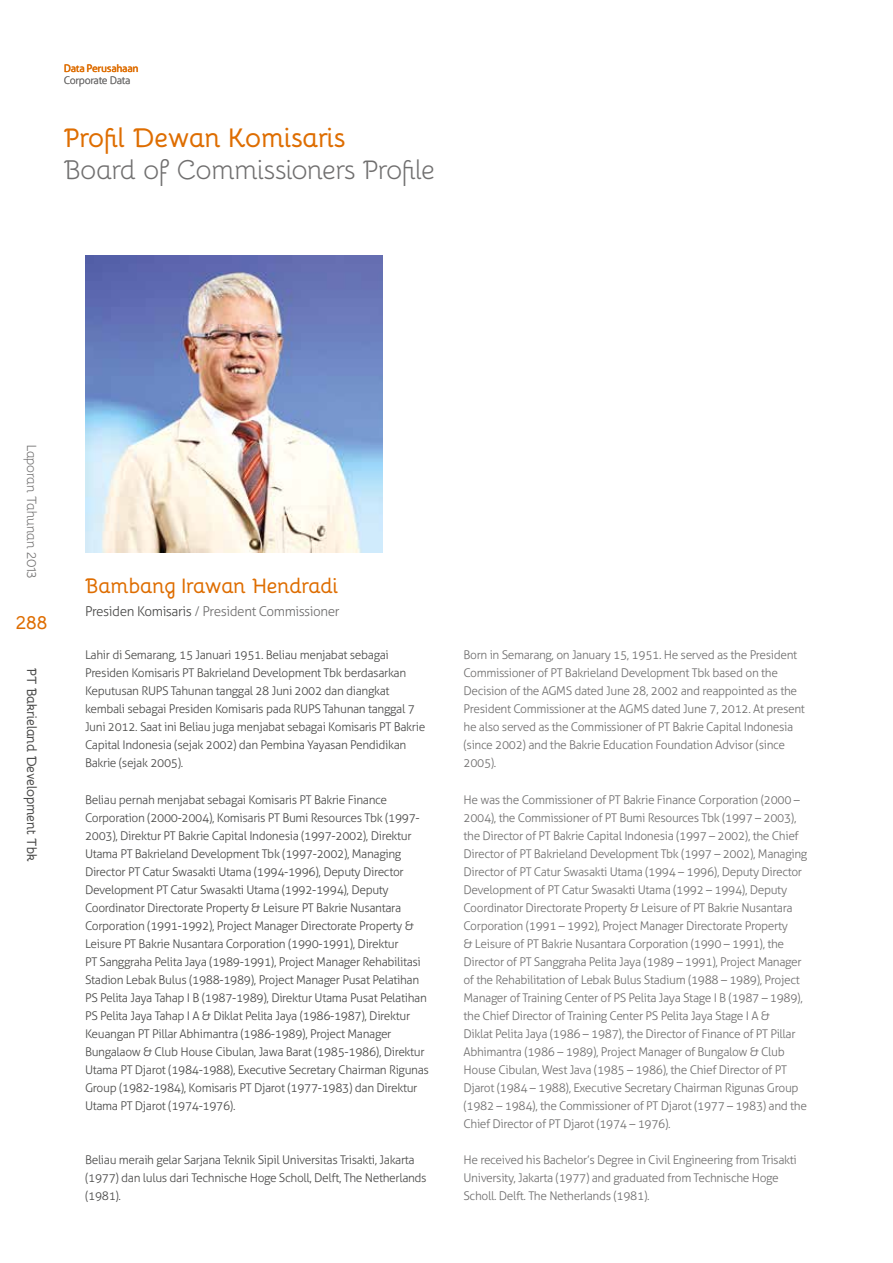
<style>
.page{position:relative;width:893px;height:1263px;background:#fff}
.page>*{position:absolute;margin:0;border:0;box-sizing:border-box;transform-origin:0 0}
.t1{font:27px "Bellota";letter-spacing:-.03em;color:#706f6f}
.t2{font:700 27px "Bellota";letter-spacing:-.04em;color:#de6d01}
.t3{font:700 21px "Bellota";letter-spacing:-.045em;color:#de6d01}
.t4{font:700 19.5px "Bellota";color:#de6d01}
.t5{font:300 13.5px "Aller";letter-spacing:-.03em;color:#706f6f}
.t6{font:700 13.5px "Bellota";letter-spacing:-.04em;color:#4a4a49}
.t7{font:13.5px "Bellota";letter-spacing:-.055em;color:#706f6f}
.t8{font:300 12px/18px "Aller";letter-spacing:-.03em;color:#706f6f}
.t9{font:300 12px/18px "Aller";letter-spacing:-.03em;color:#4a4a49}
.t10{font:10.5px "Aller";letter-spacing:-.03em;color:#de6d01}
.t11{font:300 10.5px "Aller";letter-spacing:-.03em;color:#706f6f}
.s1{color:#4a4a49}
</style>
<div class="page">
<img style="left:85px;top:255px;width:298px;height:298px">
<p class="t10" style="left:64px;top:61px;width:76px">Data Perusahaan</p>
<p class="t11" style="left:64px;top:74px;width:68px">Corporate Data</p>
<h1 class="t2" style="left:64px;top:116px;width:284px">Profil Dewan Komisaris</h1>
<h1 class="t1" style="left:64px;top:149px;width:373px">Board of Commissioners Profile</h1>
<p class="t7" style="left:42px;top:445px;width:136px;rotate:90deg">Laporan Tahunan 2013</p>
<h3 class="t4" style="left:16px;top:606px;width:33px">288</h3>
<p class="t6" style="left:43px;top:668px;width:195px;rotate:90deg">PT Bakrieland Development Tbk</p>
<h2 class="t3" style="left:85px;top:569px;width:255px">Bambang Irawan Hendradi</h2>
<p class="t5" style="left:85px;top:603px;width:256px"><span class="s1">Presiden Komisaris</span> / President Commissioner</p>
<p class="t9" style="left:85px;top:646px;width:342px">Lahir di Semarang, 15 Januari 1951. Beliau menjabat sebagai Presiden Komisaris PT Bakrieland Development Tbk berdasarkan Keputusan RUPS Tahunan tanggal 28 Juni 2002 dan diangkat kembali sebagai Presiden Komisaris pada RUPS Tahunan tanggal 7<br>Juni 2012. Saat ini Beliau juga menjabat sebagai Komisaris PT Bakrie Capital Indonesia (sejak 2002) dan Pembina Yayasan Pendidikan Bakrie (sejak 2005).</p>
<p class="t9" style="left:85px;top:790px;width:345px">Beliau pernah menjabat sebagai Komisaris PT Bakrie Finance Corporation (2000-2004), Komisaris PT Bumi Resources Tbk (1997- 2003), Direktur PT Bakrie Capital Indonesia (1997-2002), Direktur Utama PT Bakrieland Development Tbk (1997-2002), Managing Director PT Catur Swasakti Utama (1994-1996), Deputy Director Development PT Catur Swasakti Utama (1992-1994), Deputy Coordinator Directorate Property &amp; Leisure PT Bakrie Nusantara Corporation (1991-1992), Project Manager Directorate Property &amp; Leisure PT Bakrie Nusantara Corporation (1990-1991), Direktur<br>PT Sanggraha Pelita Jaya (1989-1991), Project Manager Rehabilitasi Stadion Lebak Bulus (1988-1989), Project Manager Pusat Pelatihan PS Pelita Jaya Tahap I B (1987-1989), Direktur Utama Pusat Pelatihan PS Pelita Jaya Tahap I A &amp; Diklat Pelita Jaya (1986-1987), Direktur Keuangan PT Pillar Abhimantra (1986-1989), Project Manager Bungalaow &amp; Club House Cibulan, Jawa Barat (1985-1986), Direktur Utama PT Djarot (1984-1988), Executive Secretary Chairman Rigunas Group (1982-1984), Komisaris PT Djarot (1977-1983) dan Direktur Utama PT Djarot (1974-1976).</p>
<p class="t9" style="left:85px;top:1150px;width:343px">Beliau meraih gelar Sarjana Teknik Sipil Universitas Trisakti, Jakarta (1977) dan lulus dari Technische Hoge Scholl, Delft, The Netherlands (1981).</p>
<p class="t8" style="left:463px;top:646px;width:343px">Born in Semarang, on January 15, 1951. He served as the President Commissioner of PT Bakrieland Development Tbk based on the Decision of the AGMS dated June 28, 2002 and reappointed as the President Commissioner at the AGMS dated June 7, 2012. At present he also served as the Commissioner of PT Bakrie Capital Indonesia (since 2002) and the Bakrie Education Foundation Advisor (since 2005).</p>
<p class="t8" style="left:463px;top:790px;width:345px">He was the Commissioner of PT Bakrie Finance Corporation (2000 – 2004), the Commissioner of PT Bumi Resources Tbk (1997 – 2003), the Director of PT Bakrie Capital Indonesia (1997 – 2002), the Chief Director of PT Bakrieland Development Tbk (1997 – 2002), Managing Director of PT Catur Swasakti Utama (1994 – 1996), Deputy Director Development of PT Catur Swasakti Utama (1992 – 1994), Deputy Coordinator Directorate Property &amp; Leisure of PT Bakrie Nusantara Corporation (1991 – 1992), Project Manager Directorate Property<br>&amp; Leisure of PT Bakrie Nusantara Corporation (1990 – 1991), the Director of PT Sanggraha Pelita Jaya (1989 – 1991), Project Manager of the Rehabilitation of Lebak Bulus Stadium (1988 – 1989), Project Manager of Training Center of PS Pelita Jaya Stage I B (1987 – 1989), the Chief Director of Training Center PS Pelita Jaya Stage I A &amp;<br>Diklat Pelita Jaya (1986 – 1987), the Director of Finance of PT Pillar Abhimantra (1986 – 1989), Project Manager of Bungalow &amp; Club House Cibulan, West Java (1985 – 1986), the Chief Director of PT Djarot (1984 – 1988), Executive Secretary Chairman Rigunas Group (1982 – 1984), the Commissioner of PT Djarot (1977 – 1983) and the Chief Director of PT Djarot (1974 – 1976).</p>
<p class="t8" style="left:463px;top:1150px;width:335px">He received his Bachelor’s Degree in Civil Engineering from Trisakti<br>University, Jakarta (1977) and graduated from Technische Hoge<br>Scholl. Delft. The Netherlands (1981).</p>
</div>
